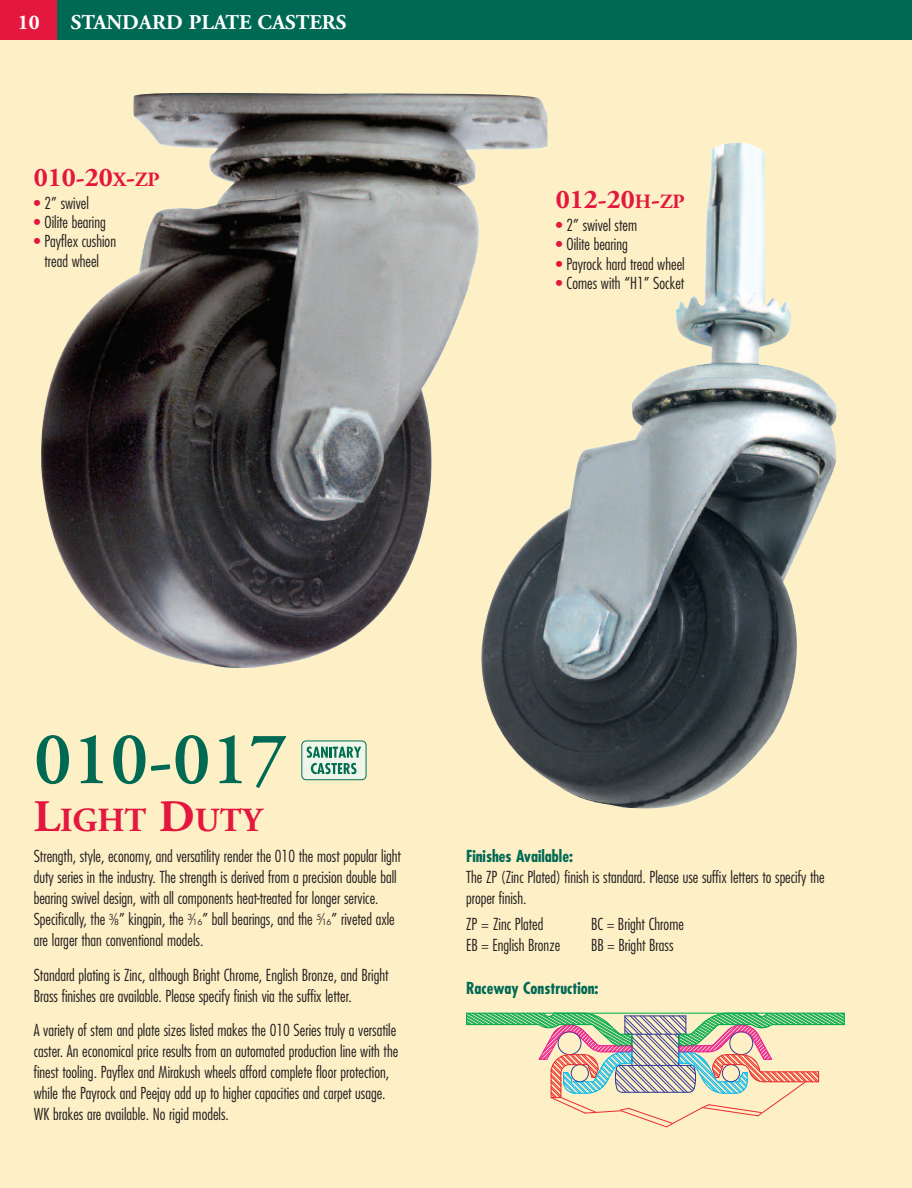
<style>
.page{position:relative;width:912px;height:1188px;background:#fff}
.page>*{position:absolute;margin:0;border:0;box-sizing:border-box;transform-origin:0 0}
.t1{font:600 75px "Adobe Garamond";color:#006954}
.t2{font:700 33.75px "Adobe Garamond";color:#e4183e}
.t3{font:700 27px "Adobe Garamond";color:#e4183e}
.t4{font:700 21px "Adobe Garamond";color:#fff}
.t5{font:300 condensed 16.2px/21px "Futura";color:#231f20}
.t6{font:700 condensed 16.2px "Futura";color:#006954}
.s1{font-size:20.25px}
.s2{color:#e4183e}
.s3{font-size:45px}
.s4{font-weight:400;font-stretch:normal;font-size:8.1px}
</style>
<div class="page">
<div style="left:0;top:0;width:911px;height:1188px;background:#fef0c6"></div>
<div style="left:0;top:0;width:911px;height:40px;background:#006954"></div>
<div style="left:0;top:0;width:57px;height:40px;background:#e4183e"></div>
<img style="left:41px;top:92px;width:506px;height:576px">
<img style="left:480px;top:142px;width:356px;height:667px">
<svg style="left:466px;top:1013px;width:378px;height:114px"></svg>
<div style="left:302px;top:741px;width:64px;height:39px;background:#eff6e9;border-radius:4px"></div>
<div style="left:301px;top:741px;width:65px;height:39px;border:1px solid #006f51;border-radius:4px"></div>
<svg style="left:306px;top:746px;width:55px;height:28px"></svg>
<p class="t4" style="left:18px;top:14px;width:23px">10</p>
<p class="t4" style="left:71px;top:14px;width:277px">STANDARD PLATE CASTERS</p>
<h3 class="t3" style="left:34px;top:167px;width:127px">010-20<span class="s1">X</span>-<span class="s1">ZP</span></h3>
<p class="t5" style="left:34px;top:193px;width:57px"><span class="s2">•</span> 2” swivel</p>
<p class="t5" style="left:34px;top:213px;width:74px"><span class="s2">•</span> Oilite bearing</p>
<p class="t5" style="left:34px;top:233px;width:84px;line-height:19.4px;text-align:center"><span class="s2">•</span> Payflex cushion tread wheel</p>
<h3 class="t3" style="left:555px;top:189px;width:130px">012-20<span class="s1">H</span>-<span class="s1">ZP</span></h3>
<p class="t5" style="left:555px;top:215px;width:83px"><span class="s2">•</span> 2” swivel stem</p>
<p class="t5" style="left:555px;top:235px;width:74px"><span class="s2">•</span> Oilite bearing</p>
<p class="t5" style="left:555px;top:254px;width:130px"><span class="s2">•</span> Payrock hard tread wheel</p>
<p class="t5" style="left:555px;top:274px;width:130px"><span class="s2">•</span> Comes with “H1” Socket</p>
<h1 class="t1" style="left:34px;top:729px;width:255px">010-017</h1>
<h2 class="t2" style="left:34px;top:807px;width:229px"><span class="s3">L</span>IGHT <span class="s3">D</span>UTY</h2>
<p class="t5" style="left:34px;top:847px;width:368px">Strength, style, economy, and versatility render the 010 the most popular light duty series in the industry. The strength is derived from a precision double ball bearing swivel design, with all components heat-treated for longer service.<br>Specifically, the <sup>3</sup>⁄<span class="s4">8</span>” kingpin, the <sup>3</sup>⁄<span class="s4">16</span>” ball bearings, and the <sup>5</sup>⁄<span class="s4">16</span>” riveted axle are larger than conventional models.</p>
<p class="t5" style="left:34px;top:965px;width:356px">Standard plating is Zinc, although Bright Chrome, English Bronze, and Bright<br>Brass finishes are available. Please specify finish via the suffix letter.</p>
<p class="t5" style="left:34px;top:1021px;width:366px">A variety of stem and plate sizes listed makes the 010 Series truly a versatile caster. An economical price results from an automated production line with the finest tooling. Payflex and Mirakush wheels afford complete floor protection, while the Payrock and Peejay add up to higher capacities and carpet usage.<br>WK brakes are available. No rigid models.</p>
<p class="t6" style="left:466px;top:849px;width:108px">Finishes Available:</p>
<p class="t5" style="left:466px;top:868px;width:360px">The ZP (Zinc Plated) finish is standard. Please use suffix letters to specify the proper finish.</p>
<p class="t5" style="left:466px;top:915px;width:96px">ZP = Zinc Plated<br>EB = English Bronze</p>
<p class="t5" style="left:591px;top:915px;width:94px">BC = Bright Chrome<br>BB = Bright Brass</p>
<p class="t6" style="left:466px;top:981px;width:134px">Raceway Construction:</p>
</div>
